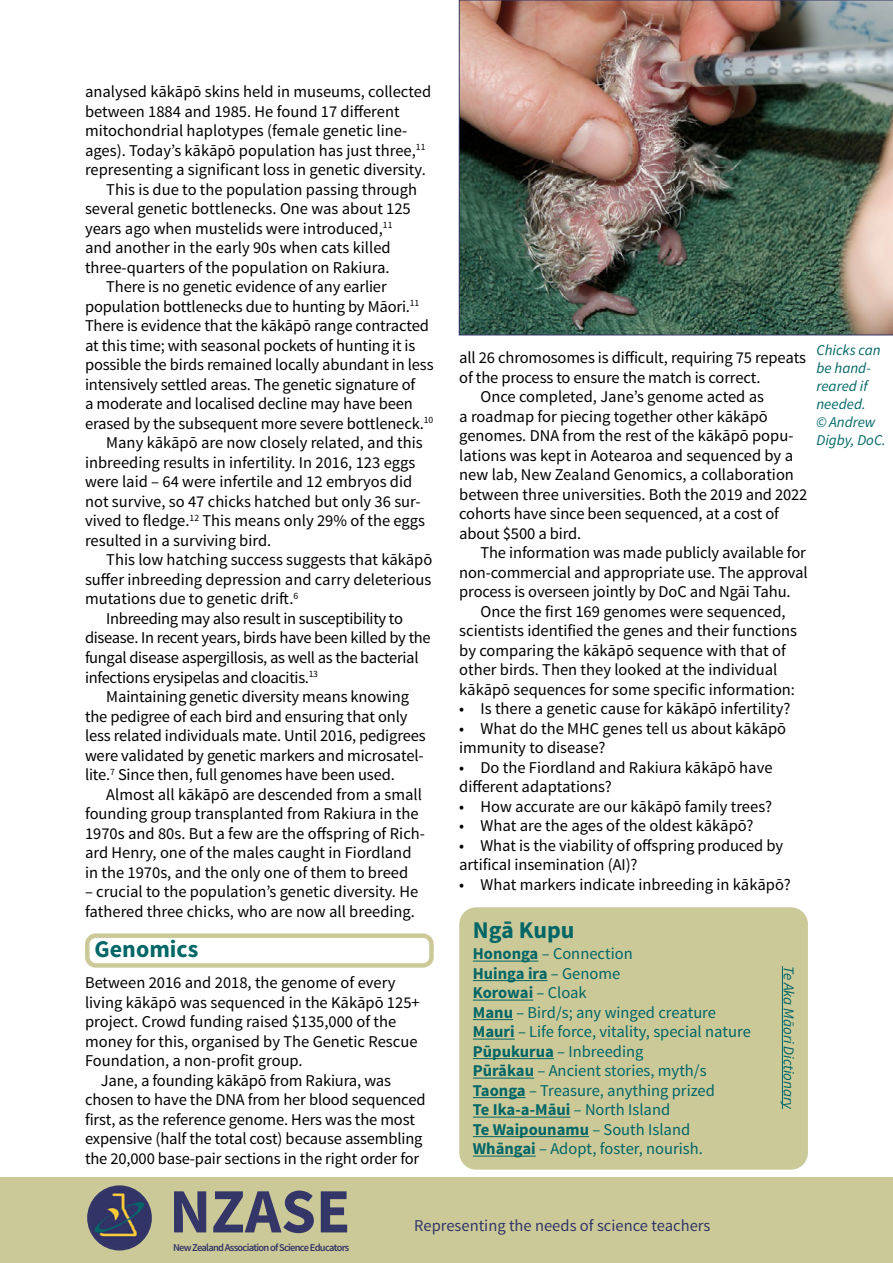
<style>
.page{position:relative;width:893px;height:1263px;background:#fff}
.page>*{position:absolute;margin:0;border:0;box-sizing:border-box;transform-origin:0 0}
.t1{font:700 63px "Source Sans Pro";color:#333666}
.t2{font:700 24px "Source Sans Pro";color:#066}
.t3{font:16.5px/19.5px "Source Sans Pro";letter-spacing:-.005em;color:#000}
.t4{font:16.5px/19.5px "Source Sans Pro";color:#066}
.t5{font:700 16.5px "Source Sans Pro";color:#066}
.t6{font:16.5px "Source Sans Pro";color:#333666}
._10pt_italic{font:italic 15px/18px "Source Sans Pro";color:#066}
.t7{font:600 10.5px "Source Sans Pro";letter-spacing:-.07em;color:#333666}
.s1{font-weight:700}
.s2{font-weight:400}
</style>
<div class="page">
<div style="left:0;top:1178px;width:893px;height:85px;background:#ccc999"></div>
<img style="left:84px;top:1177px;width:76px;height:74px">
<div style="left:87px;top:1185px;width:65px;height:65px;border:3px solid #333666;border-radius:50%"></div>
<div style="left:459px;top:907px;width:349px;height:263px;background:#ccc999;border-radius:17px"></div>
<hr style="left:473px;top:961px;width:65px;height:1px;background:#066">
<hr style="left:473px;top:980px;width:74px;height:1px;background:#066">
<hr style="left:473px;top:1000px;width:60px;height:1px;background:#066">
<hr style="left:473px;top:1019px;width:40px;height:1px;background:#066">
<hr style="left:473px;top:1039px;width:42px;height:1px;background:#066">
<hr style="left:473px;top:1058px;width:81px;height:1px;background:#066">
<hr style="left:473px;top:1078px;width:61px;height:1px;background:#066">
<hr style="left:473px;top:1097px;width:53px;height:1px;background:#066">
<hr style="left:473px;top:1117px;width:97px;height:1px;background:#066">
<hr style="left:473px;top:1136px;width:116px;height:1px;background:#066">
<hr style="left:473px;top:1156px;width:63px;height:1px;background:#066">
<hr style="left:782px;top:966px;width:1px;height:143px;background:#066">
<img style="left:459px;top:0;width:434px;height:335px">
<div style="left:85px;top:933px;width:349px;height:35px;border:4px solid #ccc999;border-radius:9px"></div>
<p class="t3" style="left:85px;top:82px;width:348px">analysed kākāpō skins held in museums, collected between 1884 and 1985. He found 17 different mitochondrial haplotypes (female genetic line&shy;ages). Today’s kākāpō population has just three,<sup>11 </sup>representing a significant loss in genetic diversity.</p>
<p class="t3" style="left:85px;top:180px;width:334px;text-indent:21px">This is due to the population passing through several genetic bottlenecks. One was about 125 years ago when mustelids were introduced,<sup>11 </sup>and another in the early 90s when cats killed three-quarters of the population on Rakiura.</p>
<p class="t3" style="left:85px;top:277px;width:350px;text-indent:21px">There is no genetic evidence of any earlier population bottlenecks due to hunting by Māori.<sup>11<br></sup>There is evidence that the kākāpō range contracted at this time; with seasonal pockets of hunting it is possible the birds remained locally abundant in less intensively settled areas. The genetic signature of<br>a moderate and localised decline may have been erased by the subsequent more severe bottleneck.<sup>10</sup></p>
<p class="t3" style="left:85px;top:433px;width:342px;text-indent:21px">Many kākāpō are now closely related, and this inbreeding results in infertility. In 2016, 123 eggs were laid – 64 were infertile and 12 embryos did not survive, so 47 chicks hatched but only 36 sur&shy;vived to fledge.<sup>12</sup> This means only 29% of the eggs resulted in a surviving bird.</p>
<p class="t3" style="left:85px;top:550px;width:349px;text-align:justify;text-indent:21px">This low hatching success suggests that kākāpō suffer inbreeding depression and carry deleterious mutations due to genetic drift.<sup>6</sup></p>
<p class="t3" style="left:85px;top:609px;width:347px;text-indent:21px">Inbreeding may also result in susceptibility to disease. In recent years, birds have been killed by the fungal disease aspergillosis, as well as the bacterial infections erysipelas and cloacitis.<sup>13</sup></p>
<p class="t3" style="left:85px;top:687px;width:342px;text-indent:21px">Maintaining genetic diversity means knowing the pedigree of each bird and ensuring that only less related individuals mate. Until 2016, pedigrees were validated by genetic markers and microsatel&shy;lite.<sup>7</sup> Since then, full genomes have been used.</p>
<p class="t3" style="left:85px;top:784px;width:341px;text-indent:21px">Almost all kākāpō are descended from a small founding group transplanted from Rakiura in the 1970s and 80s. But a few are the offspring of Rich&shy;ard Henry, one of the males caught in Fiordland in the 1970s, and the only one of them to breed</p>
<p class="t3" style="left:85px;top:882px;width:335px">– crucial to the population’s genetic diversity. He fathered three chicks, who are now all breeding.</p>
<p class="t2" style="left:95px;top:934px;width:105px">Genomics</p>
<p class="t3" style="left:85px;top:973px;width:336px">Between 2016 and 2018, the genome of every living kākāpō was sequenced in the Kākāpō 125+ project. Crowd funding raised $135,000 of the money for this, organised by The Genetic Rescue Foundation, a non-profit group.</p>
<p class="t3" style="left:85px;top:1071px;width:342px;text-indent:16px">Jane, a founding kākāpō from Rakiura, was chosen to have the DNA from her blood sequenced first, as the reference genome. Hers was the most expensive (half the total cost) because assembling the 20,000 base-pair sections in the right order for</p>
<p class="t3" style="left:459px;top:348px;width:348px">all 26 chromosomes is difficult, requiring 75 repeats of the process to ensure the match is correct.</p>
<p class="t3" style="left:459px;top:387px;width:350px;text-indent:21px">Once completed, Jane’s genome acted as<br>a roadmap for piecing together other kākāpō genomes. DNA from the rest of the kākāpō popu&shy;lations was kept in Aotearoa and sequenced by a new lab, New Zealand Genomics, a collaboration between three universities. Both the 2019 and 2022 cohorts have since been sequenced, at a cost of about $500 a bird.</p>
<p class="t3" style="left:459px;top:543px;width:350px;text-align:justify;text-indent:21px">The information was made publicly available for non-commercial and appropriate use. The approval process is overseen jointly by DoC and Ngāi Tahu.</p>
<p class="t3" style="left:459px;top:602px;width:339px;text-indent:21px">Once the first 169 genomes were sequenced, scientists identified the genes and their functions by comparing the kākāpō sequence with that of other birds. Then they looked at the individual kākāpō sequences for some specific information:</p>
<p class="t3" style="left:459px;top:699px;width:333px">• Is there a genetic cause for kākāpō infertility?</p>
<p class="t3" style="left:459px;top:719px;width:328px">• What do the MHC genes tell us about kākāpō immunity to disease?</p>
<p class="t3" style="left:459px;top:758px;width:315px">• Do the Fiordland and Rakiura kākāpō have different adaptations?</p>
<p class="t3" style="left:459px;top:797px;width:314px">• How accurate are our kākāpō family trees?</p>
<p class="t3" style="left:459px;top:816px;width:296px">• What are the ages of the oldest kākāpō?</p>
<p class="t3" style="left:459px;top:836px;width:325px">• What is the viability of offspring produced by artificaI insemination (AI)?</p>
<p class="t3" style="left:459px;top:875px;width:333px">• What markers indicate inbreeding in kākāpō?</p>
<p class="t2" style="left:473px;top:914px;width:103px">Ngā Kupu</p>
<p class="t4" style="left:473px;top:944px;width:161px"><span class="s1">Hononga</span> – Connection<br><span class="s1">Huinga ira</span> – Genome</p>
<p class="t5" style="left:473px;top:982px;width:115px">Korowai <span class="s2">– Cloak</span></p>
<p class="t4" style="left:473px;top:1003px;width:245px"><span class="s1">Manu</span> – Bird/s; any winged creature</p>
<p class="t4" style="left:473px;top:1022px;width:279px"><span class="s1">Mauri</span> – Life force, vitality, special nature</p>
<p class="t4" style="left:473px;top:1042px;width:172px"><span class="s1">Pūpukurua</span> – Inbreeding</p>
<p class="t4" style="left:473px;top:1061px;width:235px"><span class="s1">Pūrākau</span> – Ancient stories, myth/s</p>
<p class="t4" style="left:473px;top:1081px;width:244px"><span class="s1">Taonga</span> – Treasure, anything prized</p>
<p class="t5" style="left:473px;top:1099px;width:199px">Te Ika-a-Māui <span class="s2">– North Island</span></p>
<p class="t5" style="left:473px;top:1119px;width:219px">Te Waipounamu <span class="s2">– South Island</span></p>
<p class="t4" style="left:473px;top:1139px;width:231px"><span class="s1">Whāngai</span> – Adopt, foster, nourish.</p>
<p class="_10pt_italic" style="left:798px;top:966px;width:146px;rotate:90deg">Te Aka Māori Dictionary</p>
<h1 class="t1" style="left:169px;top:1171px;width:183px">NZASE</h1>
<p class="t7" style="left:173px;top:1241px;width:178px">New Zealand Association of Science Educators</p>
<p class="t6" style="left:414px;top:1215px;width:298px">Representing the needs of science teachers</p>
<p class="_10pt_italic" style="left:816px;top:341px;width:71px">Chicks can be hand&shy;reared if needed.<br>© Andrew<br>Digby, DoC.</p>
</div>
